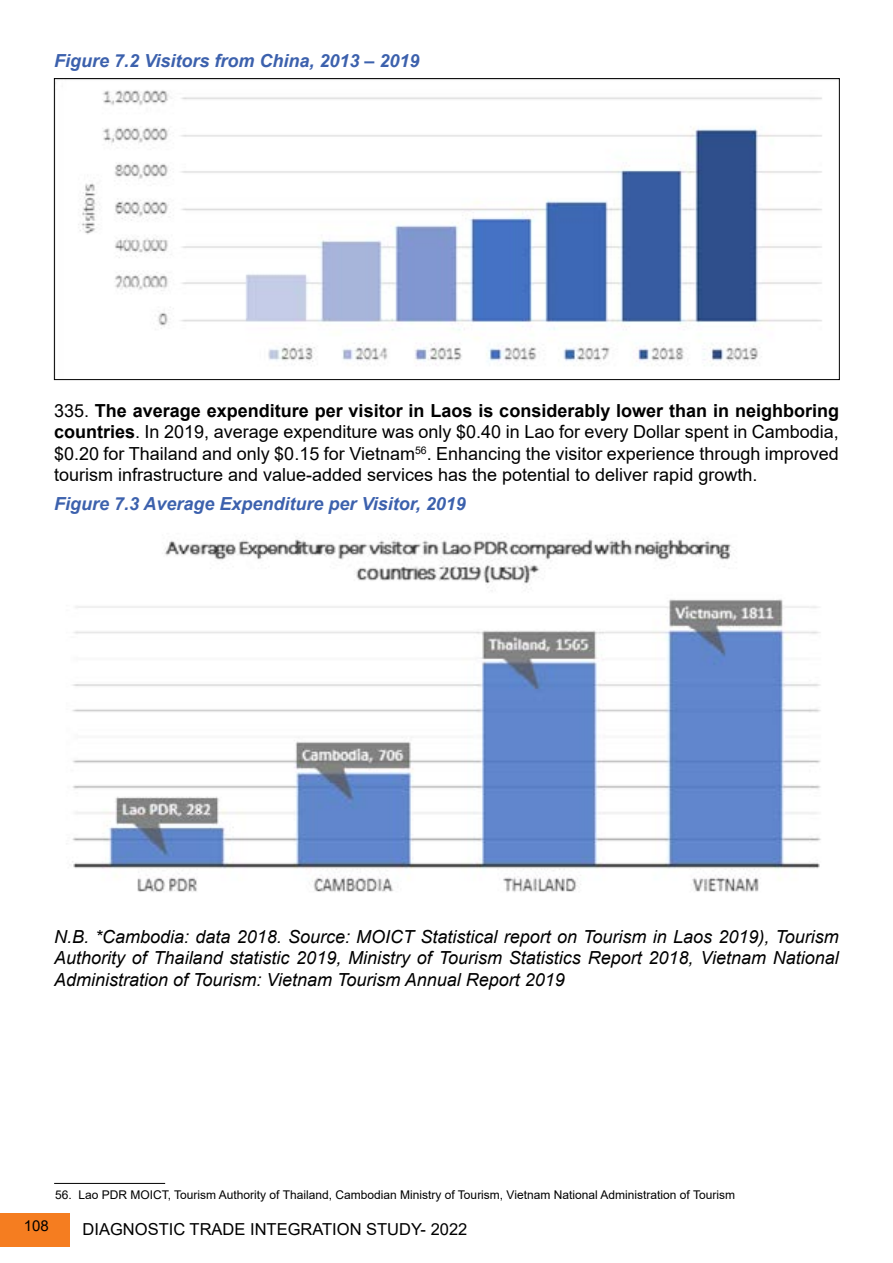
<style>
.page{position:relative;width:893px;height:1263px;background:#fff}
.page>*{position:absolute;margin:0;border:0;box-sizing:border-box;transform-origin:0 0}
.t1{font:18px/21.6px "Arial";color:#000;text-align:justify}
.t2{font:italic 18px/21.6px "Arial";color:#000;text-align:justify}
.t3{font:italic 700 18px "Arial";color:#3c61ad}
.t4{font:16.5px "Arial";color:#000}
.t5{font:15px "Arial";color:#000}
.t6{font:12px "Arial";color:#000}
.s1{font-weight:700}
</style>
<div class="page">
<div style="left:0;top:1212px;width:69px;height:34px;background:#f57d20"></div>
<img style="left:78px;top:90px;width:744px;height:276px">
<img style="left:72px;top:535px;width:749px;height:357px">
<hr style="left:54px;top:1183px;width:111px;height:1px;background:#000">
<p class="t3" style="left:54px;top:49px;width:367px">Figure 7.2 Visitors from China, 2013 – 2019</p>
<p class="t1" style="left:54px;top:399px;width:786px">335. <span class="s1">The average expenditure per visitor in Laos is considerably lower than in neighboring countries</span>. In 2019, average expenditure was only $0.40 in Lao for every Dollar spent in Cambodia, $0.20 for Thailand and only $0.15 for Vietnam<sup>56</sup>. Enhancing the visitor experience through improved tourism infrastructure and value-added services has the potential to deliver rapid growth.</p>
<p class="t3" style="left:54px;top:492px;width:413px">Figure 7.3 Average Expenditure per Visitor, 2019</p>
<p class="t2" style="left:54px;top:926px;width:786px">N.B. *Cambodia: data 2018. Source: MOICT Statistical report on Tourism in Laos 2019), Tourism Authority of Thailand statistic 2019, Ministry of Tourism Statistics Report 2018, Vietnam National Administration of Tourism: Vietnam Tourism Annual Report 2019</p>
<p class="t6" style="left:55px;top:1186px;width:681px">56. Lao PDR MOICT, Tourism Authority of Thailand, Cambodian Ministry of Tourism, Vietnam National Administration of Tourism</p>
<p class="t5" style="left:24px;top:1216px;width:27px">108</p>
<p class="t4" style="left:83px;top:1218px;width:386px">DIAGNOSTIC TRADE INTEGRATION STUDY- 2022</p>
</div>
